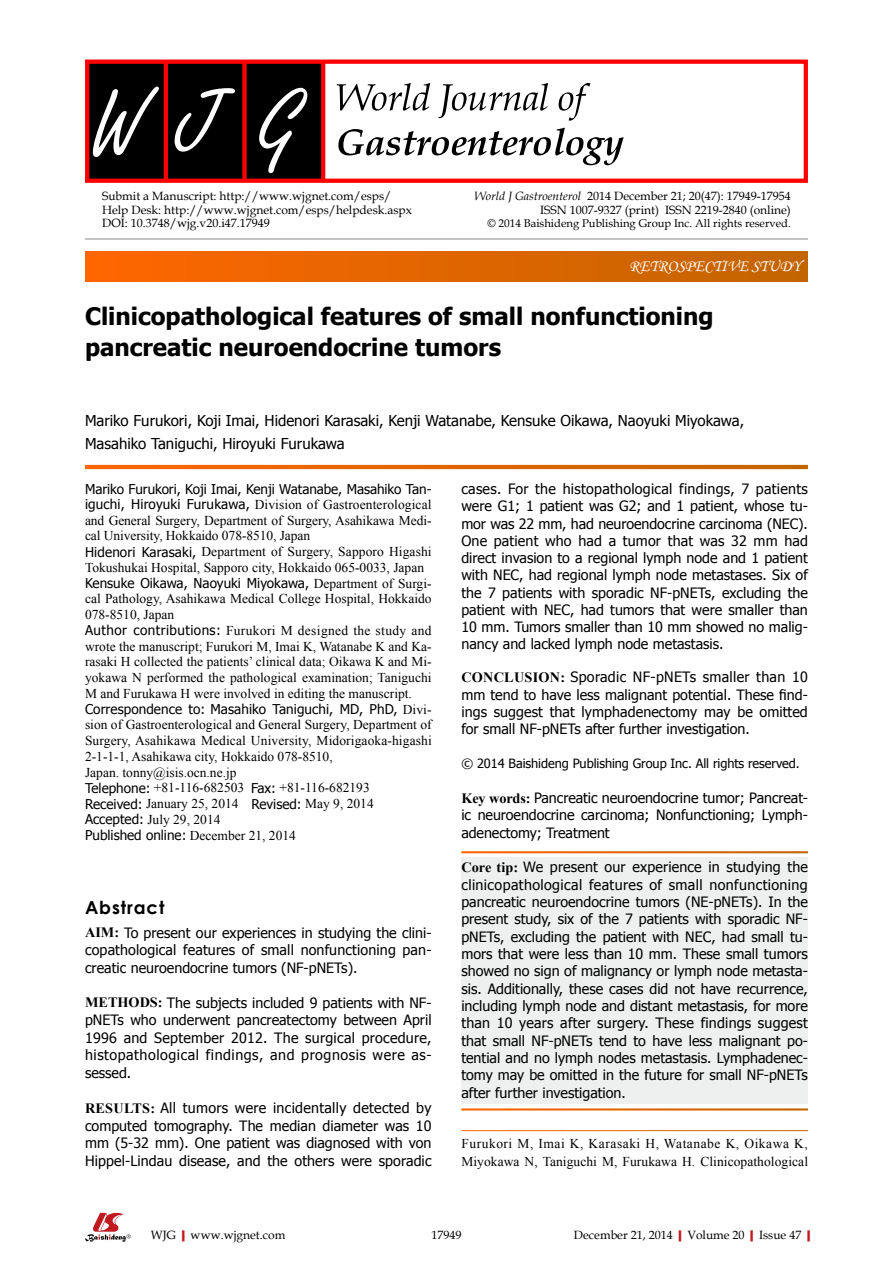
<style>
.page{position:relative;width:893px;height:1263px;background:#fff}
.page>*{position:absolute;margin:0;border:0;box-sizing:border-box;transform-origin:0 0}
.t1{font:700 24px/31.5px "Tahoma";color:#000}
.t2{font:700 18px "Century Gothic";letter-spacing:.05em;color:#000}
.t3{font:16.5px "Monotype Corsiva";color:#fff}
.t4{font:15px/22.5px "Tahoma";color:#000}
.t5{font:14.25px/17.2px "Tahoma";color:#000;text-align:justify}
.t6{font:13.5px/15.8px "Times New Roman";color:#000}
.t7{font:12.75px "Tahoma";letter-spacing:-.005em;color:#000}
.t8{font:12px/13.5px "Book Antiqua";color:#000}
.t9{font:11.25px "Book Antiqua";color:#000}
.s1{font-style:italic}
.s2{font-family:"Tahoma"}
.s3{font-family:"Times New Roman";font-weight:700}
.s4{font-weight:700;color:#c01920}
</style>
<div class="page">
<div style="left:461px;top:857px;width:347px;height:247px;background:#eeefef"></div>
<div style="left:85px;top:252px;width:723px;height:29px;background:linear-gradient(to right,#f60,#c16500)"></div>
<hr style="left:85px;top:239px;width:723px;height:1px;background:#898989">
<div style="left:87px;top:61px;width:236px;height:121px;background:#000"></div>
<hr style="left:164px;top:61px;width:4px;height:121px;background:#f00">
<div style="left:242px;top:61px;width:5px;height:121px;background:#f00"></div>
<hr style="left:321px;top:61px;width:4px;height:121px;background:#f00">
<div style="left:85px;top:60px;width:723px;height:123px;border:4px solid #f00"></div>
<svg style="left:259px;top:88px;width:48px;height:85px"></svg>
<svg style="left:175px;top:88px;width:60px;height:64px"></svg>
<svg style="left:93px;top:87px;width:66px;height:70px"></svg>
<svg style="left:337px;top:83px;width:253px;height:38px"></svg>
<svg style="left:338px;top:128px;width:286px;height:37px"></svg>
<svg style="left:85px;top:465px;width:723px;height:4px;background:#e06500"></svg>
<svg style="left:85px;top:1213px;width:46px;height:29px"></svg>
<p class="t8" style="left:102px;top:189px;width:311px">Submit a Manuscript: http://www.wjgnet.com/esps/<br>Help Desk: http://www.wjgnet.com/esps/helpdesk.aspx<br>DOI: 10.3748/wjg.v20.i47.17949</p>
<p class="t8" style="left:474px;top:189px;width:318px;text-align:right"><span class="s1">World J Gastroenterol</span> 2014 December 21; 20(47): 17949-17954<br>ISSN 1007-9327 (print) ISSN 2219-2840 (online)</p>
<p class="t9" style="left:487px;top:215px;width:305px">© 2014 Baishideng Publishing Group Inc. All rights reserved.</p>
<p class="t3" style="left:629px;top:256px;width:173px">RETROSPECTIVE STUDY</p>
<p class="t1" style="left:85px;top:298px;width:630px">Clinicopathological features of small nonfunctioning pancreatic neuroendocrine tumors</p>
<p class="t4" style="left:85px;top:409px;width:661px">Mariko Furukori, Koji Imai, Hidenori Karasaki, Kenji Watanabe, Kensuke Oikawa, Naoyuki Miyokawa,<br>Masahiko Taniguchi, Hiroyuki Furukawa</p>
<p class="t6" style="left:85px;top:481px;width:348px"><span class="s2">Mariko Furukori, Koji Imai, Kenji Watanabe, Masahiko Tan&shy;iguchi, Hiroyuki Furukawa,</span> Division of Gastroenterological and General Surgery, Department of Surgery, Asahikawa Medi&shy;cal University, Hokkaido 078-8510, Japan<br><span class="s2">Hidenori Karasaki,</span> Department of Surgery, Sapporo Higashi Tokushukai Hospital, Sapporo city, Hokkaido 065-0033, Japan <span class="s2">Kensuke Oikawa, Naoyuki Miyokawa,</span> Department of Surgi&shy;cal Pathology, Asahikawa Medical College Hospital, Hokkaido 078-8510, Japan<br><span class="s2">Author contributions:</span> Furukori M designed the study and wrote the manuscript; Furukori M, Imai K, Watanabe K and Ka&shy;rasaki H collected the patients’ clinical data; Oikawa K and Mi&shy;yokawa N performed the pathological examination; Taniguchi M and Furukawa H were involved in editing the manuscript.<br><span class="s2">Correspondence to: Masahiko Taniguchi, MD, PhD,</span> Divi&shy;sion of Gastroenterological and General Surgery, Department of Surgery, Asahikawa Medical University, Midorigaoka-higashi 2-1-1-1, Asahikawa city, Hokkaido 078-8510,<br>Japan. tonny@isis.ocn.ne.jp<br><span class="s2">Telephone:</span> +81-116-682503 <span class="s2">Fax:</span> +81-116-682193<br><span class="s2">Received:</span> January 25, 2014 <span class="s2">Revised:</span> May 9, 2014<br><span class="s2">Accepted:</span> July 29, 2014<br><span class="s2">Published online:</span> December 21, 2014</p>
<p class="t2" style="left:85px;top:893px;width:81px">Abstract</p>
<p class="t5" style="left:85px;top:923px;width:348px"><span class="s3">AIM:</span> To present our experiences in studying the clini&shy;copathological features of small nonfunctioning pan&shy;creatic neuroendocrine tumors (NF-pNETs).</p>
<p class="t5" style="left:85px;top:993px;width:348px"><span class="s3">METHODS:</span> The subjects included 9 patients with NF&shy;pNETs who underwent pancreatectomy between April 1996 and September 2012. The surgical procedure, histopathological findings, and prognosis were as&shy;sessed.</p>
<p class="t5" style="left:85px;top:1098px;width:348px"><span class="s3">RESULTS:</span> All tumors were incidentally detected by computed tomography. The median diameter was 10 mm (5-32 mm). One patient was diagnosed with von Hippel-Lindau disease, and the others were sporadic</p>
<p class="t5" style="left:461px;top:480px;width:348px">cases. For the histopathological findings, 7 patients were G1; 1 patient was G2; and 1 patient, whose tu&shy;mor was 22 mm, had neuroendocrine carcinoma (NEC).<br>One patient who had a tumor that was 32 mm had direct invasion to a regional lymph node and 1 patient with NEC, had regional lymph node metastases. Six of the 7 patients with sporadic NF-pNETs, excluding the patient with NEC, had tumors that were smaller than 10 mm. Tumors smaller than 10 mm showed no malig&shy;nancy and lacked lymph node metastasis.</p>
<p class="t5" style="left:461px;top:668px;width:348px"><span class="s3">CONCLUSION:</span> Sporadic NF-pNETs smaller than 10 mm tend to have less malignant potential. These find&shy;ings suggest that lymphadenectomy may be omitted for small NF-pNETs after further investigation.</p>
<p class="t7" style="left:461px;top:755px;width:340px">© 2014 Baishideng Publishing Group Inc. All rights reserved.</p>
<p class="t5" style="left:461px;top:789px;width:348px"><span class="s3">Key words:</span> Pancreatic neuroendocrine tumor; Pancreat&shy;ic neuroendocrine carcinoma; Nonfunctioning; Lymph&shy;adenectomy; Treatment</p>
<p class="t5" style="left:461px;top:858px;width:348px"><span class="s3">Core tip:</span> We present our experience in studying the clinicopathological features of small nonfunctioning pancreatic neuroendocrine tumors (NE-pNETs). In the present study, six of the 7 patients with sporadic NF&shy;pNETs, excluding the patient with NEC, had small tu&shy;mors that were less than 10 mm. These small tumors showed no sign of malignancy or lymph node metasta&shy;sis. Additionally, these cases did not have recurrence, including lymph node and distant metastasis, for more than 10 years after surgery. These findings suggest that small NF-pNETs tend to have less malignant po&shy;tential and no lymph nodes metastasis. Lymphadenec&shy;tomy may be omitted in the future for small NF-pNETs after further investigation.</p>
<p class="t6" style="left:461px;top:1135px;width:348px;line-height:17.2px">Furukori M, Imai K, Karasaki H, Watanabe K, Oikawa K,<br>Miyokawa N, Taniguchi M, Furukawa H. Clinicopathological</p>
<p class="t8" style="left:151px;top:1227px;width:136px">WJG<span class="s4">|</span>www.wjgnet.com</p>
<p class="t8" style="left:431px;top:1227px;width:31px">17949</p>
<p class="t8" style="left:574px;top:1227px;width:243px">December 21, 2014<span class="s4">|</span>Volume 20<span class="s4">|</span>Issue 47<span class="s4">|</span></p>
</div>
